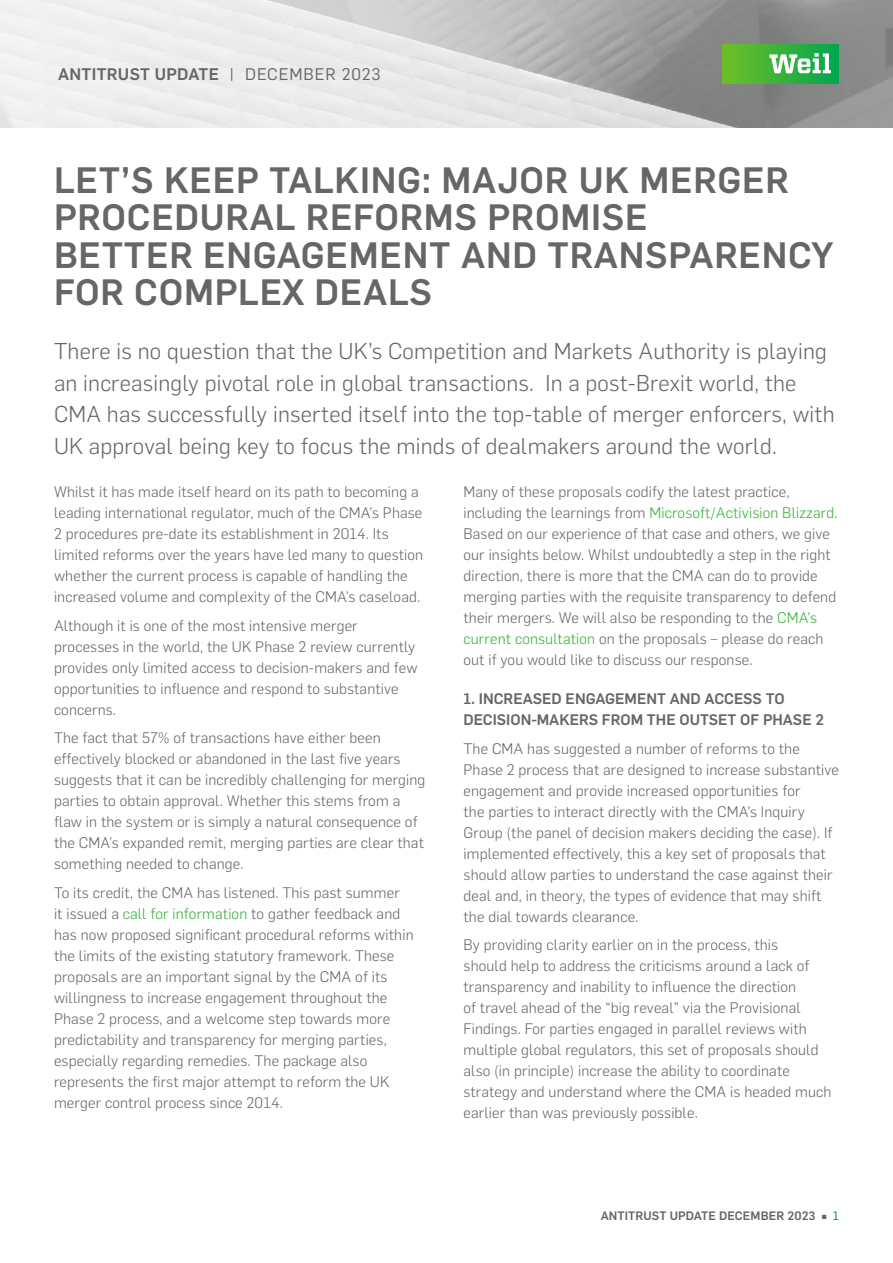
<style>
.page{position:relative;width:893px;height:1263px;background:#fff}
.page>*{position:absolute;margin:0;border:0;box-sizing:border-box;transform-origin:0 0}
.t1{font:500 36px/37.5px "Flama";letter-spacing:.02em;color:#666}
.t2{font:300 22.5px/31.5px "Flama";letter-spacing:.01em;color:#666}
.t3{font:500 16.5px "Flama";letter-spacing:.02em;color:#666}
.t4{font:300 15px/21px "Flama";letter-spacing:.01em;color:#666}
.t5{font:500 15px/21px "Flama";color:#666}
.t6{font:500 12px "Flama";letter-spacing:.01em;color:#666}
.s1{font-weight:400}
.s2{color:#34b233}
.s3{font-family:"Flama Basic";font-weight:400;font-size:7.5px}
.s4{font-family:"Flama Basic";font-weight:400;color:#00a551}
</style>
<div class="page">
<img style="left:0;top:0;width:893px;height:127px">
<div style="left:722px;top:45px;width:117px;height:38px;background:linear-gradient(to right,#6ebf25,#07a755)"></div>
<svg style="left:769px;top:53px;width:62px;height:20px"></svg>
<p class="t3" style="left:58px;top:63px;width:324px">ANTITRUST UPDATE <span class="s1">| DECEMBER 2023</span></p>
<h1 class="t1" style="left:54px;top:158px;width:781px">LET’S KEEP TALKING: MAJOR UK MERGER<br>PROCEDURAL REFORMS PROMISE<br>BETTER ENGAGEMENT AND TRANSPARENCY<br>FOR COMPLEX DEALS</h1>
<p class="t2" style="left:54px;top:334px;width:782px">There is no question that the UK’s Competition and Markets Authority is playing an increasingly pivotal role in global transactions. In a post-Brexit world, the CMA has successfully inserted itself into the top-table of merger enforcers, with UK approval being key to focus the minds of dealmakers around the world.</p>
<p class="t4" style="left:54px;top:480px;width:371px">Whilst it has made itself heard on its path to becoming a leading international regulator, much of the CMA’s Phase 2 procedures pre-date its establishment in 2014. Its limited reforms over the years have led many to question whether the current process is capable of handling the increased volume and complexity of the CMA’s caseload.</p>
<p class="t4" style="left:54px;top:614px;width:365px">Although it is one of the most intensive merger processes in the world, the UK Phase 2 review currently provides only limited access to decision-makers and few opportunities to influence and respond to substantive concerns.</p>
<p class="t4" style="left:54px;top:726px;width:373px">The fact that 57% of transactions have either been effectively blocked or abandoned in the last five years suggests that it can be incredibly challenging for merging parties to obtain approval. Whether this stems from a flaw in the system or is simply a natural consequence of the CMA’s expanded remit, merging parties are clear that something needed to change.</p>
<p class="t4" style="left:54px;top:881px;width:361px">To its credit, the CMA has listened. This past summer<br>it issued a <span class="s2">call for information</span> to gather feedback and has now proposed significant procedural reforms within the limits of the existing statutory framework. These proposals are an important signal by the CMA of its willingness to increase engagement throughout the Phase 2 process, and a welcome step towards more predictability and transparency for merging parties, especially regarding remedies. The package also represents the first major attempt to reform the UK merger control process since 2014.</p>
<p class="t4" style="left:463px;top:480px;width:376px">Many of these proposals codify the latest practice, including the learnings from <span class="s2">Microsoft/Activision Blizzard</span>.<br>Based on our experience of that case and others, we give our insights below. Whilst undoubtedly a step in the right direction, there is more that the CMA can do to provide merging parties with the requisite transparency to defend their mergers. We will also be responding to the <span class="s2">CMA’s current consultation</span> on the proposals – please do reach out if you would like to discuss our response.</p>
<p class="t5" style="left:463px;top:687px;width:362px">1. INCREASED ENGAGEMENT AND ACCESS TO<br>DECISION-MAKERS FROM THE OUTSET OF PHASE 2</p>
<p class="t4" style="left:463px;top:737px;width:377px">The CMA has suggested a number of reforms to the Phase 2 process that are designed to increase substantive engagement and provide increased opportunities for<br>the parties to interact directly with the CMA’s Inquiry Group (the panel of decision makers deciding the case). If implemented effectively, this a key set of proposals that should allow parties to understand the case against their deal and, in theory, the types of evidence that may shift the dial towards clearance.</p>
<p class="t4" style="left:463px;top:933px;width:369px">By providing clarity earlier on in the process, this<br>should help to address the criticisms around a lack of transparency and inability to influence the direction<br>of travel ahead of the “big reveal” via the Provisional Findings. For parties engaged in parallel reviews with multiple global regulators, this set of proposals should also (in principle) increase the ability to coordinate strategy and understand where the CMA is headed much earlier than was previously possible.</p>
<p class="t6" style="left:601px;top:1207px;width:240px">ANTITRUST UPDATE DECEMBER 2023 <span class="s3">▪</span> <span class="s4">1</span></p>
</div>
